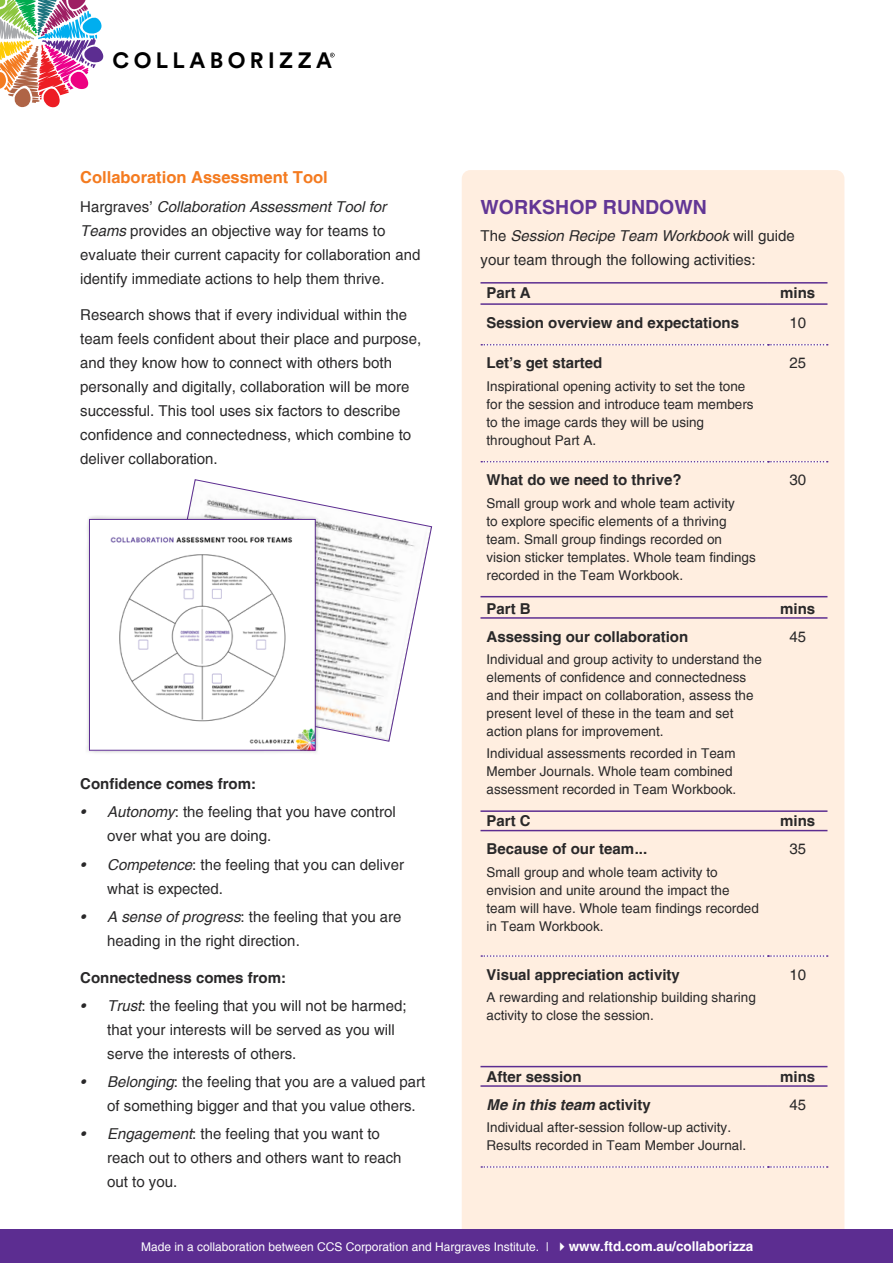
<style>
.page{position:relative;width:893px;height:1263px;background:#fff}
.page>*{position:absolute;margin:0;border:0;box-sizing:border-box;transform-origin:0 0}
.t1{font:700 22.05px "Circular Std";letter-spacing:.2em;color:#000}
.t2{font:700 19.5px "Helvetica";color:#623695}
.t3{font:700 16.5px "Helvetica";color:#f47b20}
.t4{font:15px/24px "Helvetica";color:#292829}
.t5{font:700 15px "Helvetica";color:#292829}
.t6{font:italic 700 15px "Helvetica";color:#292829}
.t7{font:13.5px/18px "Helvetica";color:#292829}
.t8{font:700 13.5px "Helvetica";color:#fff}
.t9{font:12px "Helvetica";color:#fff}
.s1{font-style:italic}
.s2{font-style:normal}
</style>
<div class="page">
<div style="left:462px;top:170px;width:382px;height:1059px;background:#ffeee0"></div>
<div style="left:0;top:1229px;width:893px;height:34px;background:#5c2d91"></div>
<svg style="left:187px;top:479px;width:245px;height:263px"></svg>
<div style="left:85px;top:515px;width:234px;height:239px;background:#000;opacity:.25"></div>
<img style="left:91px;top:525px;width:222px;height:223px">
<div style="left:89px;top:519px;width:226px;height:231px;border:1px solid #5c2d91"></div>
<svg style="left:0;top:0;width:103px;height:108px"></svg>
<svg style="left:330px;top:53px;width:5px;height:4px"></svg>
<hr style="left:480px;top:282px;width:288px;height:2px;background:#5c2d91">
<hr style="left:768px;top:282px;width:59px;height:2px;background:#5c2d91">
<hr style="left:480px;top:303px;width:288px;height:2px;background:#5c2d91">
<hr style="left:768px;top:303px;width:59px;height:2px;background:#5c2d91">
<svg style="left:481px;top:344px;width:347px;height:1px"></svg>
<svg style="left:481px;top:461px;width:347px;height:1px"></svg>
<hr style="left:480px;top:596px;width:288px;height:1px;background:#5c2d91">
<hr style="left:768px;top:596px;width:59px;height:1px;background:#5c2d91">
<hr style="left:480px;top:617px;width:288px;height:2px;background:#5c2d91">
<hr style="left:768px;top:617px;width:59px;height:2px;background:#5c2d91">
<hr style="left:480px;top:810px;width:288px;height:2px;background:#5c2d91">
<hr style="left:768px;top:810px;width:59px;height:2px;background:#5c2d91">
<hr style="left:480px;top:830px;width:288px;height:1px;background:#5c2d91">
<hr style="left:768px;top:830px;width:59px;height:1px;background:#5c2d91">
<svg style="left:481px;top:955px;width:347px;height:2px"></svg>
<hr style="left:480px;top:1066px;width:288px;height:1px;background:#5c2d91">
<hr style="left:768px;top:1066px;width:59px;height:1px;background:#5c2d91">
<hr style="left:480px;top:1085px;width:288px;height:2px;background:#5c2d91">
<hr style="left:768px;top:1085px;width:59px;height:2px;background:#5c2d91">
<svg style="left:481px;top:1166px;width:347px;height:2px"></svg>
<h1 class="t1" style="left:113px;top:46px;width:221px">COLLABORIZZA</h1>
<p class="t3" style="left:80px;top:167px;width:249px">Collaboration Assessment Tool</p>
<p class="t4" style="left:80px;top:194px;width:342px">Hargraves’ <span class="s1">Collaboration Assessment Tool for Teams</span> provides an objective way for teams to evaluate their current capacity for collaboration and identify immediate actions to help them thrive.</p>
<p class="t4" style="left:80px;top:303px;width:343px">Research shows that if every individual within the team feels confident about their place and purpose, and they know how to connect with others both personally and digitally, collaboration will be more successful. This tool uses six factors to describe confidence and connectedness, which combine to deliver collaboration.</p>
<p class="t5" style="left:80px;top:775px;width:177px">Confidence comes from:</p>
<p class="t4" style="left:107px;top:800px;width:290px;text-indent:-27px"><span class="s1">• Autonomy</span>: the feeling that you have control over what you are doing.</p>
<p class="t4" style="left:107px;top:852px;width:298px;text-indent:-27px"><span class="s1">• Competence</span>: the feeling that you can deliver what is expected.</p>
<p class="t4" style="left:107px;top:905px;width:296px;text-indent:-27px"><span class="s1">• A sense of progress</span>: the feeling that you are heading in the right direction.</p>
<p class="t5" style="left:80px;top:968px;width:207px">Connectedness comes from:</p>
<p class="t4" style="left:107px;top:994px;width:301px;text-indent:-27px"><span class="s1">• Trust</span>: the feeling that you will not be harmed; that your interests will be served as you will serve the interests of others.</p>
<p class="t4" style="left:107px;top:1070px;width:320px;text-indent:-27px"><span class="s1">• Belonging</span>: the feeling that you are a valued part of something bigger and that you value others.</p>
<p class="t4" style="left:107px;top:1122px;width:296px;text-indent:-27px"><span class="s1">• Engagement</span>: the feeling that you want to reach out to others and others want to reach out to you.</p>
<h2 class="t2" style="left:480px;top:195px;width:228px">WORKSHOP RUNDOWN</h2>
<p class="t4" style="left:480px;top:223px;width:316px">The <span class="s1">Session Recipe Team Workbook</span> will guide your team through the following activities:</p>
<p class="t5" style="left:486px;top:283px;width:46px">Part A</p>
<p class="t5" style="left:780px;top:283px;width:37px">mins</p>
<p class="t5" style="left:486px;top:313px;width:254px">Session overview and expectations</p>
<p class="t4" style="left:789px;top:311px;width:18px">10</p>
<p class="t5" style="left:486px;top:354px;width:117px">Let’s get started</p>
<p class="t7" style="left:486px;top:377px;width:269px">Inspirational opening activity to set the tone for the session and introduce team members to the image cards they will be using throughout Part A.</p>
<p class="t4" style="left:789px;top:351px;width:18px">25</p>
<p class="t5" style="left:486px;top:471px;width:197px">What do we need to thrive?</p>
<p class="t7" style="left:486px;top:494px;width:271px">Small group work and whole team activity<br>to explore specific elements of a thriving team. Small group findings recorded on vision sticker templates. Whole team findings recorded in the Team Workbook.</p>
<p class="t4" style="left:789px;top:468px;width:18px">30</p>
<p class="t5" style="left:486px;top:599px;width:46px">Part B</p>
<p class="t5" style="left:780px;top:599px;width:37px">mins</p>
<p class="t5" style="left:486px;top:627px;width:203px">Assessing our collaboration</p>
<p class="t7" style="left:486px;top:650px;width:277px">Individual and group activity to understand the elements of confidence and connectedness and their impact on collaboration, assess the present level of these in the team and set action plans for improvement.</p>
<p class="t7" style="left:486px;top:744px;width:251px">Individual assessments recorded in Team<br>Member Journals. Whole team combined assessment recorded in Team Workbook.</p>
<p class="t4" style="left:789px;top:624px;width:18px">45</p>
<p class="t5" style="left:486px;top:812px;width:46px">Part C</p>
<p class="t5" style="left:780px;top:812px;width:37px">mins</p>
<p class="t5" style="left:486px;top:840px;width:162px">Because of our team...</p>
<p class="t7" style="left:486px;top:863px;width:274px">Small group and whole team activity to envision and unite around the impact the team will have. Whole team findings recorded in Team Workbook.</p>
<p class="t4" style="left:789px;top:837px;width:18px">35</p>
<p class="t5" style="left:486px;top:965px;width:195px">Visual appreciation activity</p>
<p class="t7" style="left:486px;top:988px;width:271px">A rewarding and relationship building sharing activity to close the session.</p>
<p class="t4" style="left:789px;top:962px;width:18px">10</p>
<p class="t5" style="left:486px;top:1067px;width:97px">After session</p>
<p class="t5" style="left:780px;top:1067px;width:37px">mins</p>
<p class="t6" style="left:486px;top:1096px;width:166px">Me in this team <span class="s2">activity</span></p>
<p class="t7" style="left:486px;top:1118px;width:261px">Individual after-session follow-up activity.<br>Results recorded in Team Member Journal.</p>
<p class="t4" style="left:789px;top:1092px;width:18px">45</p>
<p class="t9" style="left:141px;top:1239px;width:409px">Made in a collaboration between CCS Corporation and Hargraves Institute. |</p>
<p class="t8" style="left:569px;top:1237px;width:186px">www.ftd.com.au/collaborizza</p>
</div>
